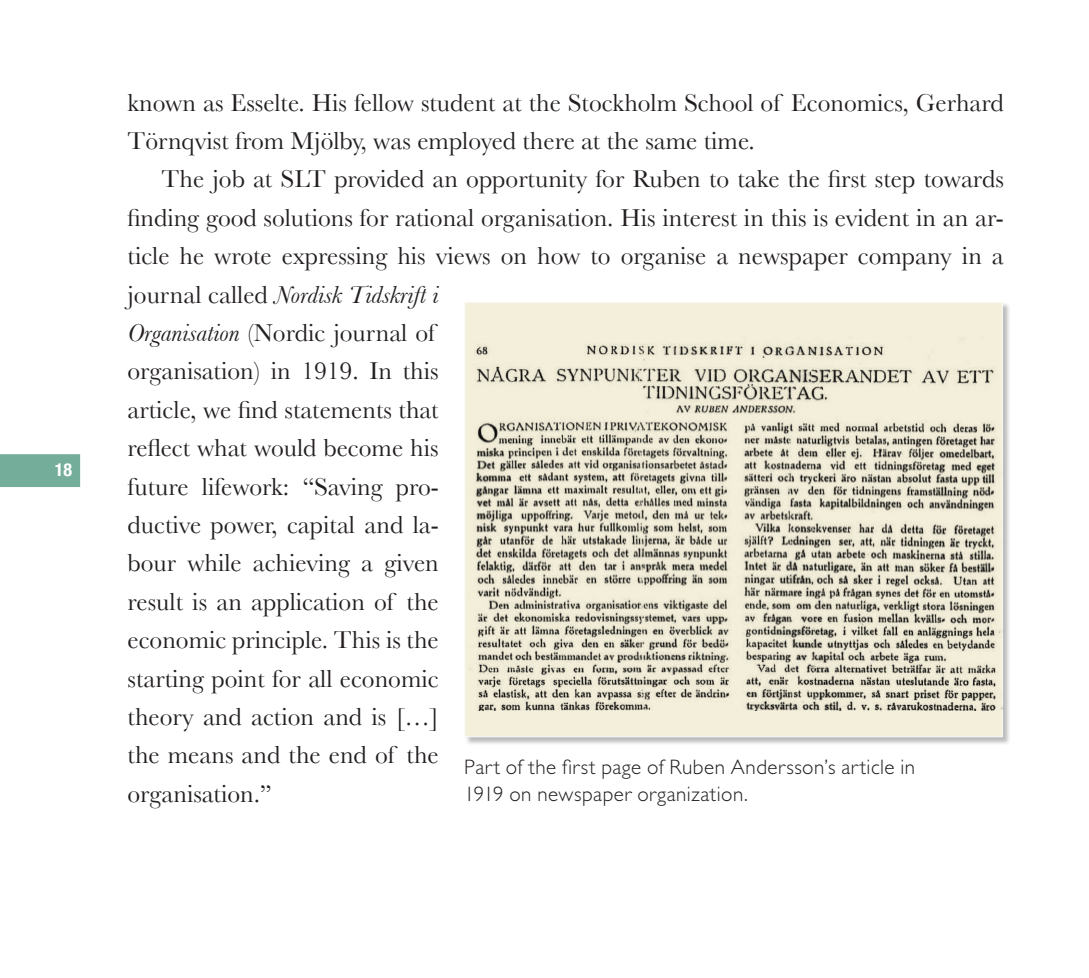
<style>
.page{position:relative;width:1089px;height:978px;background:#fff}
.page>*{position:absolute;margin:0;border:0;box-sizing:border-box;transform-origin:0 0}
.t1{font:25.5px/38.4px "Baskerville";color:#231f20}
.Bildtext{font:300 21px/27px "Gill Sans";letter-spacing:.025em;color:#231f20}
.t2{font:700 condensed 18px "Helvetica Neue";color:#fff}
.s1{font-style:italic}
</style>
<div class="page">
<div style="left:0;top:454px;width:80px;height:33px;background:#74ad99"></div>
<div style="left:464px;top:302px;width:547px;height:443px;background:#231f20;opacity:.3"></div>
<svg style="left:464px;top:302px;width:538px;height:435px;background:#d2cdbb"></svg>
<svg style="left:1004px;top:302px;width:7px;height:315px"></svg>
<p class="t2" style="left:55px;top:459px;width:19px">18</p>
<p class="t1" style="left:128px;top:83px;width:877px">known as Esselte. His fellow student at the Stockholm School of Economics, Gerhard<br>Törnqvist from Mjölby, was employed there at the same time.</p>
<p class="t1" style="left:128px;top:160px;width:878px;text-indent:34px">The job at SLT provided an opportunity for Ruben to take the first step towards finding good solutions for rational organisation. His interest in this is evident in an ar&shy;ticle he wrote expressing his views on how to organise a newspaper company in a journal called <span class="s1">Nordisk Tidskrift i<br>Organisation</span> (Nordic journal of<br>organisation) in 1919. In this<br>article, we find statements that<br>reflect what would become his<br>future lifework: “Saving pro-<br>ductive power, capital and la-<br>bour while achieving a given<br>result is an application of the<br>economic principle. This is the<br>starting point for all economic<br>theory and action and is […]<br>the means and the end of the<br>organisation.”</p>
<p class="Bildtext" style="left:464px;top:754px;width:452px">Part of the first page of Ruben Andersson’s article in<br>1919 on newspaper organization.</p>
</div>
